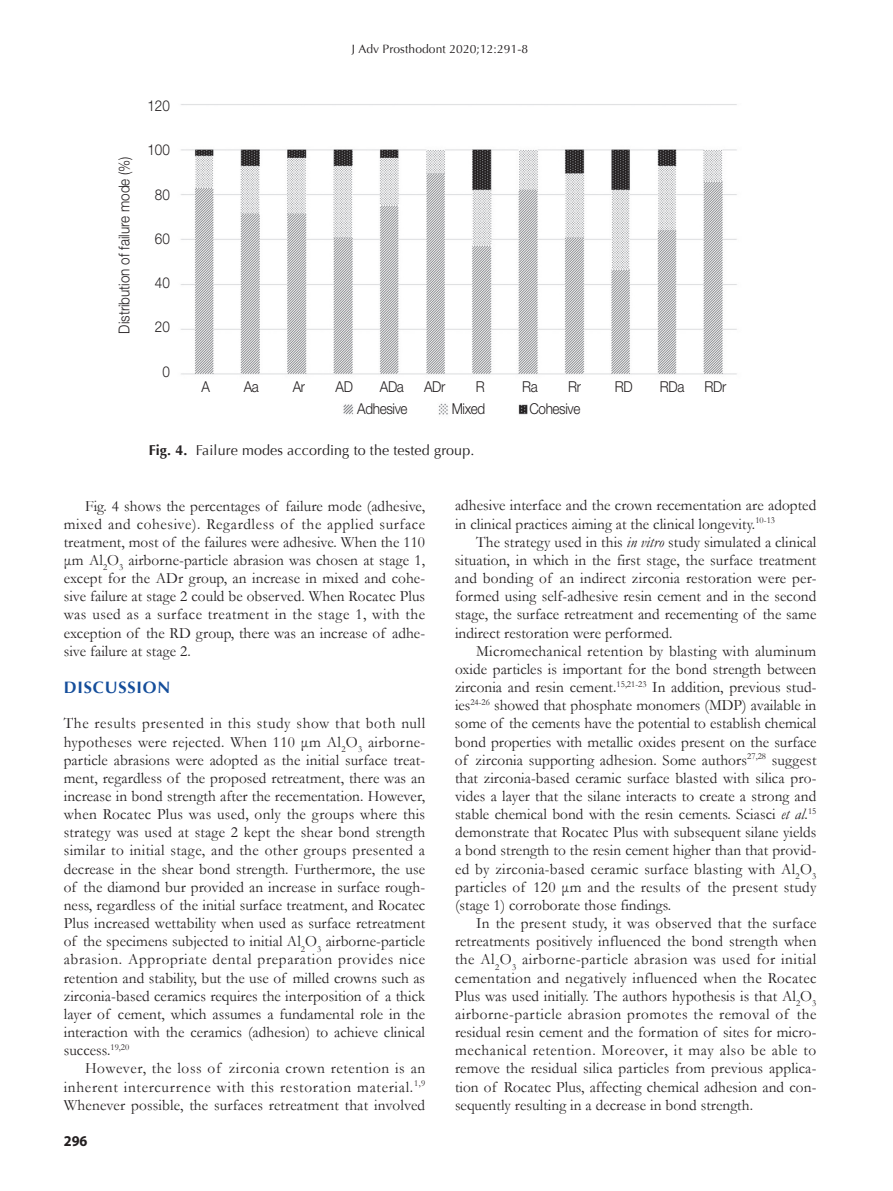
<style>
.page{position:relative;width:893px;height:1191px;background:#fff}
.page>*{position:absolute;margin:0;border:0;box-sizing:border-box;transform-origin:0 0}
.t1{font:700 16.5px "Optima";letter-spacing:.05em;color:#154e9b}
.t2{font:15.75px/18.1px "Garamond";letter-spacing:.005em;color:#231f20;text-align:justify}
.t3{font:300 15px "Helvetica Neue LT Pro";letter-spacing:-.025em;color:#231f20;scale:.9 1}
.t4{font:300 15px "Helvetica Neue LT Pro";color:#231f20;scale:.9 1}
.t5{font:700 15px "Myriad Pro";color:#231f20;scale:.95 1}
.t6{font:14.25px "Optima";letter-spacing:.01em;color:#231f20}
.t7{font:12px "Optima";letter-spacing:.01em;color:#231f20}
.s1{font-weight:700}
.s2{font-style:italic}
</style>
<div class="page">
<img style="left:181px;top:104px;width:556px;height:311px">
<p class="t7" style="left:352px;top:42px;width:178px">J Adv Prosthodont 2020;12:291-8</p>
<p class="t4" style="left:115px;top:333px;width:198px;rotate:-90deg">Distribution of failure mode (%)</p>
<p class="t3" style="left:147px;top:97px;width:27px">120</p>
<p class="t3" style="left:147px;top:141px;width:27px">100</p>
<p class="t3" style="left:155px;top:185px;width:18px">80</p>
<p class="t3" style="left:155px;top:229px;width:18px">60</p>
<p class="t3" style="left:155px;top:274px;width:18px">40</p>
<p class="t3" style="left:155px;top:318px;width:18px">20</p>
<p class="t3" style="left:162px;top:362px;width:10px">0</p>
<p class="t3" style="left:201px;top:377px;width:11px">A</p>
<p class="t3" style="left:244px;top:377px;width:18px">Aa</p>
<p class="t3" style="left:293px;top:377px;width:15px">Ar</p>
<p class="t3" style="left:335px;top:377px;width:21px">AD</p>
<p class="t3" style="left:380px;top:377px;width:28px">ADa</p>
<p class="t3" style="left:424px;top:377px;width:25px">ADr</p>
<p class="t3" style="left:476px;top:377px;width:12px">R</p>
<p class="t3" style="left:522px;top:377px;width:19px">Ra</p>
<p class="t3" style="left:568px;top:377px;width:16px">Rr</p>
<p class="t3" style="left:615px;top:377px;width:21px">RD</p>
<p class="t3" style="left:660px;top:377px;width:29px">RDa</p>
<p class="t3" style="left:705px;top:377px;width:26px">RDr</p>
<p class="t3" style="left:357px;top:399px;width:57px">Adhesive</p>
<p class="t3" style="left:452px;top:399px;width:39px">Mixed</p>
<p class="t3" style="left:529px;top:399px;width:58px">Cohesive</p>
<p class="t6" style="left:149px;top:442px;width:327px"><span class="s1">Fig. 4.</span> Failure modes according to the tested group.</p>
<p class="t2" style="left:64px;top:496px;width:363px;text-indent:21px">Fig. 4 shows the percentages of failure mode (adhesive, mixed and cohesive). Regardless of the applied surface treatment, most of the failures were adhesive. When the 110 μm Al<sub>2</sub>O<sub>3</sub> airborne-particle abrasion was chosen at stage 1, except for the ADr group, an increase in mixed and cohe&shy;sive failure at stage 2 could be observed. When Rocatec Plus was used as a surface treatment in the stage 1, with the exception of the RD group, there was an increase of adhe&shy;sive failure at stage 2.</p>
<p class="t1" style="left:64px;top:678px;width:108px">DISCUSSION</p>
<p class="t2" style="left:64px;top:714px;width:363px">The results presented in this study show that both null hypotheses were rejected. When 110 μm Al<sub>2</sub>O<sub>3</sub> airborne&shy;particle abrasions were adopted as the initial surface treat&shy;ment, regardless of the proposed retreatment, there was an increase in bond strength after the recementation. However, when Rocatec Plus was used, only the groups where this strategy was used at stage 2 kept the shear bond strength similar to initial stage, and the other groups presented a decrease in the shear bond strength. Furthermore, the use of the diamond bur provided an increase in surface rough&shy;ness, regardless of the initial surface treatment, and Rocatec Plus increased wettability when used as surface retreatment of the specimens subjected to initial Al<sub>2</sub>O<sub>3</sub> airborne-particle abrasion. Appropriate dental preparation provides nice retention and stability, but the use of milled crowns such as zirconia-based ceramics requires the interposition of a thick layer of cement, which assumes a fundamental role in the interaction with the ceramics (adhesion) to achieve clinical success.<sup>19,20</sup></p>
<p class="t2" style="left:64px;top:1059px;width:363px;text-indent:21px">However, the loss of zirconia crown retention is an inherent intercurrence with this restoration material.<sup>1,9<br></sup>Whenever possible, the surfaces retreatment that involved</p>
<p class="t5" style="left:64px;top:1131px;width:26px">296</p>
<p class="t2" style="left:455px;top:496px;width:363px">adhesive interface and the crown recementation are adopted in clinical practices aiming at the clinical longevity.<sup>10-13</sup></p>
<p class="t2" style="left:455px;top:532px;width:363px;text-indent:21px">The strategy used in this <span class="s2">in vitro</span> study simulated a clinical situation, in which in the first stage, the surface treatment and bonding of an indirect zirconia restoration were per&shy;formed using self-adhesive resin cement and in the second stage, the surface retreatment and recementing of the same indirect restoration were performed.</p>
<p class="t2" style="left:455px;top:641px;width:363px;text-indent:21px">Micromechanical retention by blasting with aluminum oxide particles is important for the bond strength between zirconia and resin cement.<sup>15,21-23</sup> In addition, previous stud&shy;ies<sup>24-26</sup> showed that phosphate monomers (MDP) available in some of the cements have the potential to establish chemical bond properties with metallic oxides present on the surface of zirconia supporting adhesion. Some authors<sup>27,28</sup> suggest that zirconia-based ceramic surface blasted with silica pro&shy;vides a layer that the silane interacts to create a strong and stable chemical bond with the resin cements. Sciasci <span class="s2">et al</span>.<sup>15 </sup>demonstrate that Rocatec Plus with subsequent silane yields a bond strength to the resin cement higher than that provid&shy;ed by zirconia-based ceramic surface blasting with Al<sub>2</sub>O<sub>3 </sub>particles of 120 μm and the results of the present study (stage 1) corroborate those findings.</p>
<p class="t2" style="left:455px;top:913px;width:363px;text-indent:21px">In the present study, it was observed that the surface retreatments positively influenced the bond strength when the Al<sub>2</sub>O<sub>3</sub> airborne-particle abrasion was used for initial cementation and negatively influenced when the Rocatec Plus was used initially. The authors hypothesis is that Al<sub>2</sub>O<sub>3 </sub>airborne-particle abrasion promotes the removal of the residual resin cement and the formation of sites for micro&shy;mechanical retention. Moreover, it may also be able to remove the residual silica particles from previous applica&shy;tion of Rocatec Plus, affecting chemical adhesion and con&shy;sequently resulting in a decrease in bond strength.</p>
</div>
